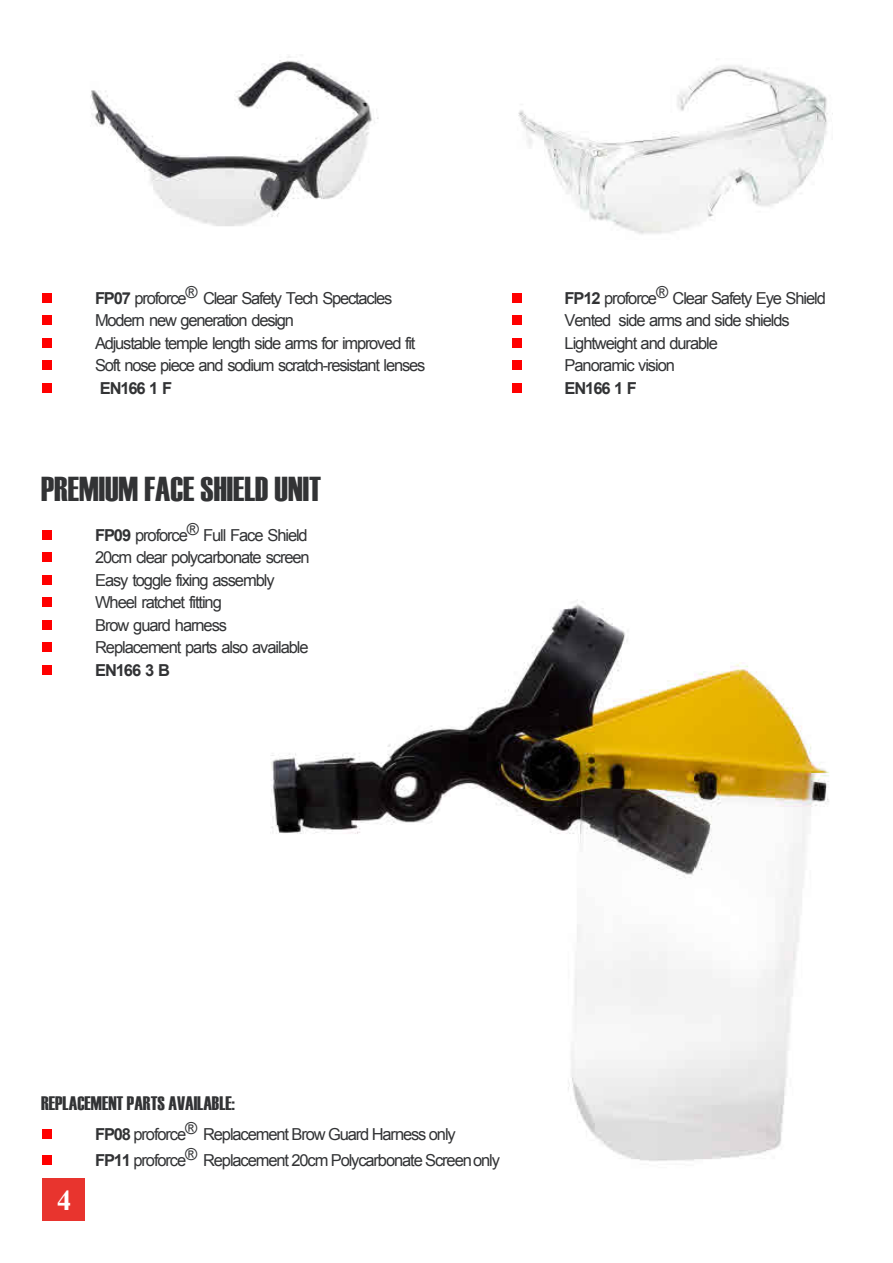
<style>
.page{position:relative;width:893px;height:1263px;background:#fff}
.page>*{position:absolute;margin:0;border:0;box-sizing:border-box;transform-origin:0 0}
.t1{font:34.5px "Haettenschweiler";color:#323335}
.t2{font:700 28.5px "Times New Roman";color:#fff}
.t3{font:19.5px "Haettenschweiler";color:#323335}
.t4{font:16.5px/22.5px "Arial";letter-spacing:-.065em;color:#323335}
.t5{font:700 16.5px "Arial";letter-spacing:-.065em;color:#323335}
.s1{font-weight:700}
</style>
<div class="page">
<img style="left:271px;top:599px;width:559px;height:562px">
<div style="left:43px;top:1178px;width:42px;height:42px;background:#e8342e"></div>
<div style="left:42px;top:293px;width:10px;height:10px;background:#f00"></div>
<div style="left:42px;top:316px;width:10px;height:9px;background:#f00"></div>
<div style="left:42px;top:338px;width:10px;height:10px;background:#f00"></div>
<div style="left:42px;top:361px;width:10px;height:9px;background:#f00"></div>
<div style="left:42px;top:383px;width:10px;height:10px;background:#f00"></div>
<div style="left:512px;top:293px;width:9px;height:10px;background:#f00"></div>
<div style="left:512px;top:316px;width:9px;height:9px;background:#f00"></div>
<div style="left:512px;top:338px;width:9px;height:10px;background:#f00"></div>
<div style="left:512px;top:361px;width:9px;height:9px;background:#f00"></div>
<div style="left:512px;top:383px;width:10px;height:10px;background:#f00"></div>
<div style="left:42px;top:530px;width:10px;height:9px;background:#f00"></div>
<div style="left:42px;top:552px;width:10px;height:10px;background:#f00"></div>
<div style="left:42px;top:575px;width:10px;height:9px;background:#f00"></div>
<div style="left:42px;top:597px;width:10px;height:10px;background:#f00"></div>
<div style="left:42px;top:620px;width:10px;height:9px;background:#f00"></div>
<div style="left:42px;top:642px;width:10px;height:10px;background:#f00"></div>
<div style="left:42px;top:665px;width:10px;height:9px;background:#f00"></div>
<div style="left:42px;top:1129px;width:10px;height:9px;background:#f00"></div>
<div style="left:42px;top:1155px;width:10px;height:10px;background:#f00"></div>
<img style="left:90px;top:56px;width:289px;height:170px">
<img style="left:518px;top:65px;width:315px;height:169px">
<p class="t4" style="left:95px;top:288px;width:332px"><span class="s1">FP07</span> proforce® Clear Safety Tech Spectacles Modern new generation design<br>Adjustable temple length side arms for improved fit Soft nose piece and sodium scratch-resistant lenses</p>
<p class="t5" style="left:100px;top:382px;width:74px">EN166 1 F</p>
<h1 class="t1" style="left:41px;top:477px;width:281px">PREMIUM FACE SHIELD UNIT</h1>
<p class="t4" style="left:95px;top:525px;width:216px"><span class="s1">FP09</span> proforce® Full Face Shield<br>20cm clear polycarbonate screen<br>Easy toggle fixing assembly<br>Wheel ratchet fitting<br>Brow guard harness<br>Replacement parts also available</p>
<p class="t5" style="left:95px;top:664px;width:76px">EN166 3 B</p>
<p class="t4" style="left:565px;top:288px;width:263px"><span class="s1">FP12</span> proforce® Clear Safety Eye Shield<br>Vented side arms and side shields<br>Lightweight and durable<br>Panoramic vision</p>
<p class="t5" style="left:565px;top:382px;width:74px">EN166 1 F</p>
<p class="t3" style="left:41px;top:1096px;width:195px">REPLACEMENT PARTS AVAILABLE:</p>
<h2 class="t2" style="left:57px;top:1191px;width:16px">4</h2>
<p class="t4" style="left:95px;top:1122px;width:406px;line-height:26.2px"><span class="s1">FP08</span> proforce® Replacement Brow Guard Harness only<br><span class="s1">FP11</span> proforce® Replacement 20cm Polycarbonate Screen only</p>
</div>
